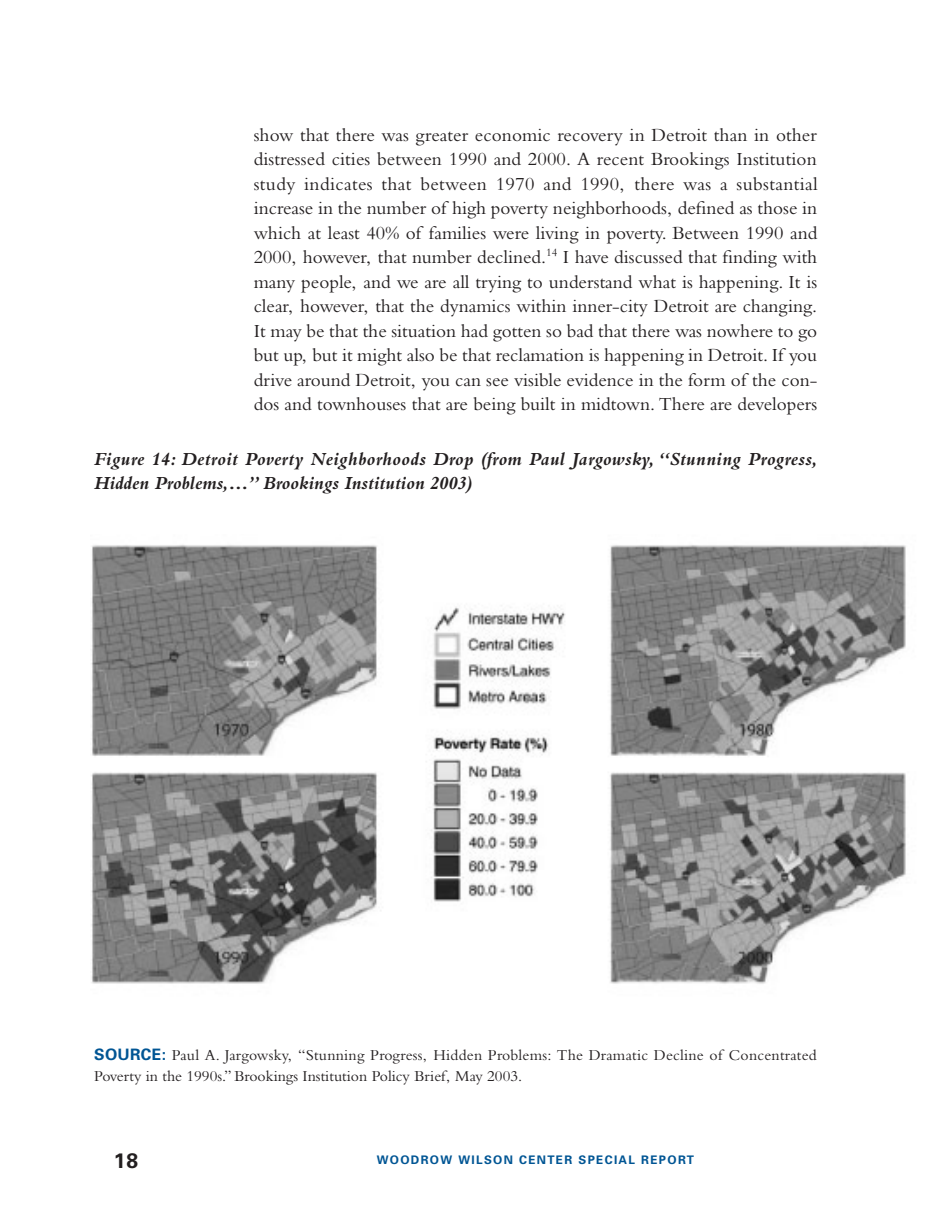
<style>
.page{position:relative;width:945px;height:1229px;background:#fff}
.page>*{position:absolute;margin:0;border:0;box-sizing:border-box;transform-origin:0 0}
.t1{font:700 21px "Univers";color:#231f20}
.t2{font:19.25px/24.5px "Bembo";color:#231f20;text-align:justify}
.t3{font:italic 700 19.25px/24.5px "Bembo";color:#231f20}
.t4{font:15.75px/21px "Bembo";letter-spacing:.015em;color:#231f20}
.t5{font:700 11.9px "Univers";letter-spacing:.11em;color:#005594}
.s1{font-family:"Univers";font-weight:700;color:#005594}
</style>
<div class="page">
<img style="left:91px;top:545px;width:815px;height:439px">
<p class="t2" style="left:254px;top:124px;width:566px">show that there was greater economic recovery in Detroit than in other distressed cities between 1990 and 2000. A recent Brookings Institution study indicates that between 1970 and 1990, there was a substantial increase in the number of high poverty neighborhoods, defined as those in which at least 40% of families were living in poverty. Between 1990 and 2000, however, that number declined.<sup>14</sup> I have discussed that finding with many people, and we are all trying to understand what is happening. It is clear, however, that the dynamics within inner-city Detroit are changing.<br>It may be that the situation had gotten so bad that there was nowhere to go but up, but it might also be that reclamation is happening in Detroit. If you drive around Detroit, you can see visible evidence in the form of the con&shy;dos and townhouses that are being built in midtown. There are developers</p>
<p class="t3" style="left:94px;top:448px;width:725px">Figure 14: Detroit Poverty Neighborhoods Drop (from Paul Jargowsky, “Stunning Progress,<br>Hidden Problems,…” Brookings Institution 2003)</p>
<p class="t4" style="left:94px;top:1046px;width:724px"><span class="s1">SOURCE:</span> Paul A. Jargowsky, “Stunning Progress, Hidden Problems: The Dramatic Decline of Concentrated<br>Poverty in the 1990s.” Brookings Institution Policy Brief, May 2003.</p>
<p class="t1" style="left:114px;top:1152px;width:26px">18</p>
<p class="t5" style="left:377px;top:1155px;width:319px">WOODROW WILSON CENTER SPECIAL REPORT</p>
</div>
